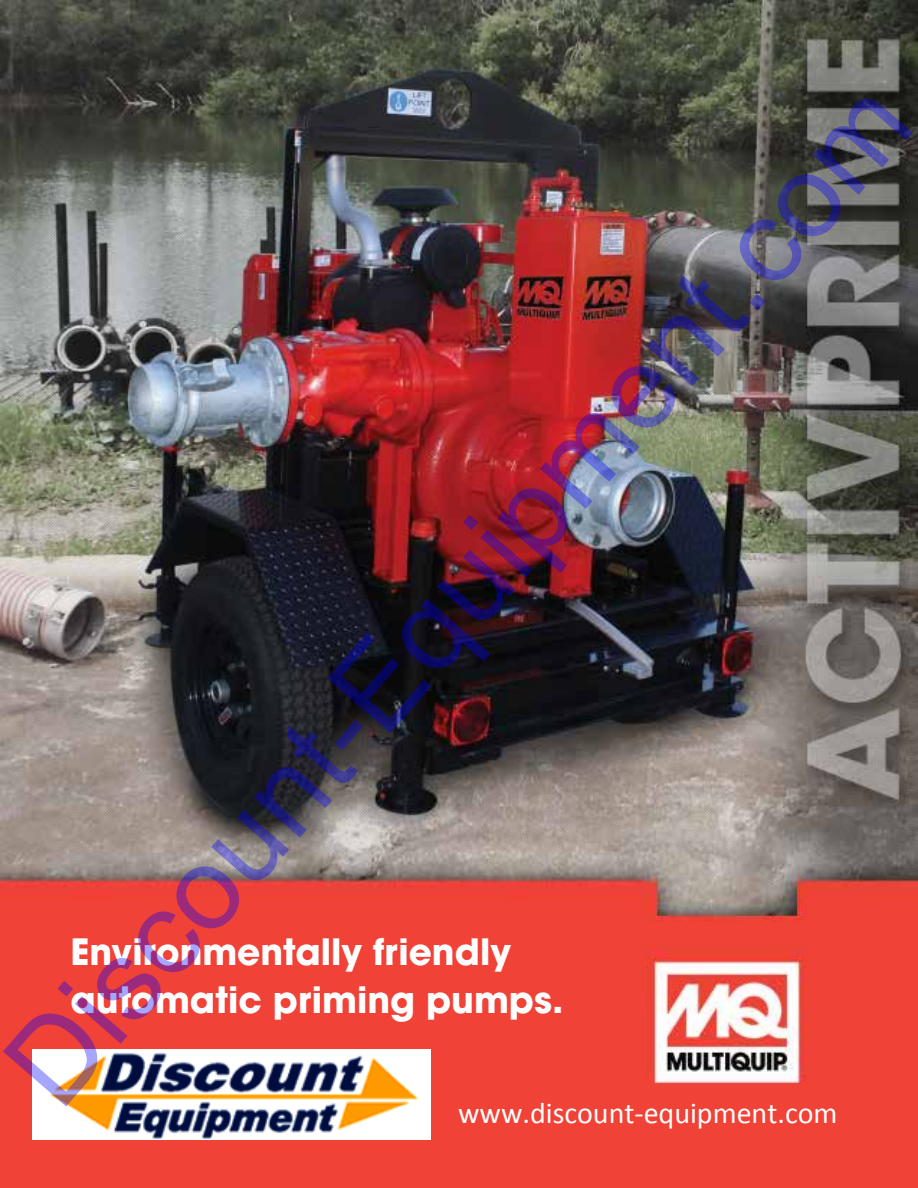
<style>
.page{position:relative;width:918px;height:1188px;background:#fff}
.page>*{position:absolute;margin:0;border:0;box-sizing:border-box;transform-origin:0 0}
.t1{font:117px "Arial";color:rgb(0 0 255/.35)}
.t2{font:700 36px/48px "ITC Avant Garde Pro";color:#fff}
.t3{font:30px "Calibri";color:#fff}
</style>
<div class="page">
<img style="left:0;top:0;width:918px;height:1188px">
<img style="left:33px;top:1049px;width:397px;height:90px">
<h1 class="t1" style="left:-32px;top:1033px;width:1308px;rotate:-49deg">Discount-Equipment.com</h1>
<p class="t3" style="left:458px;top:1093px;width:381px">www.discount-equipment.com</p>
<p class="t2" style="left:71px;top:928px;width:494px">Environmentally friendly automatic priming pumps.</p>
</div>
